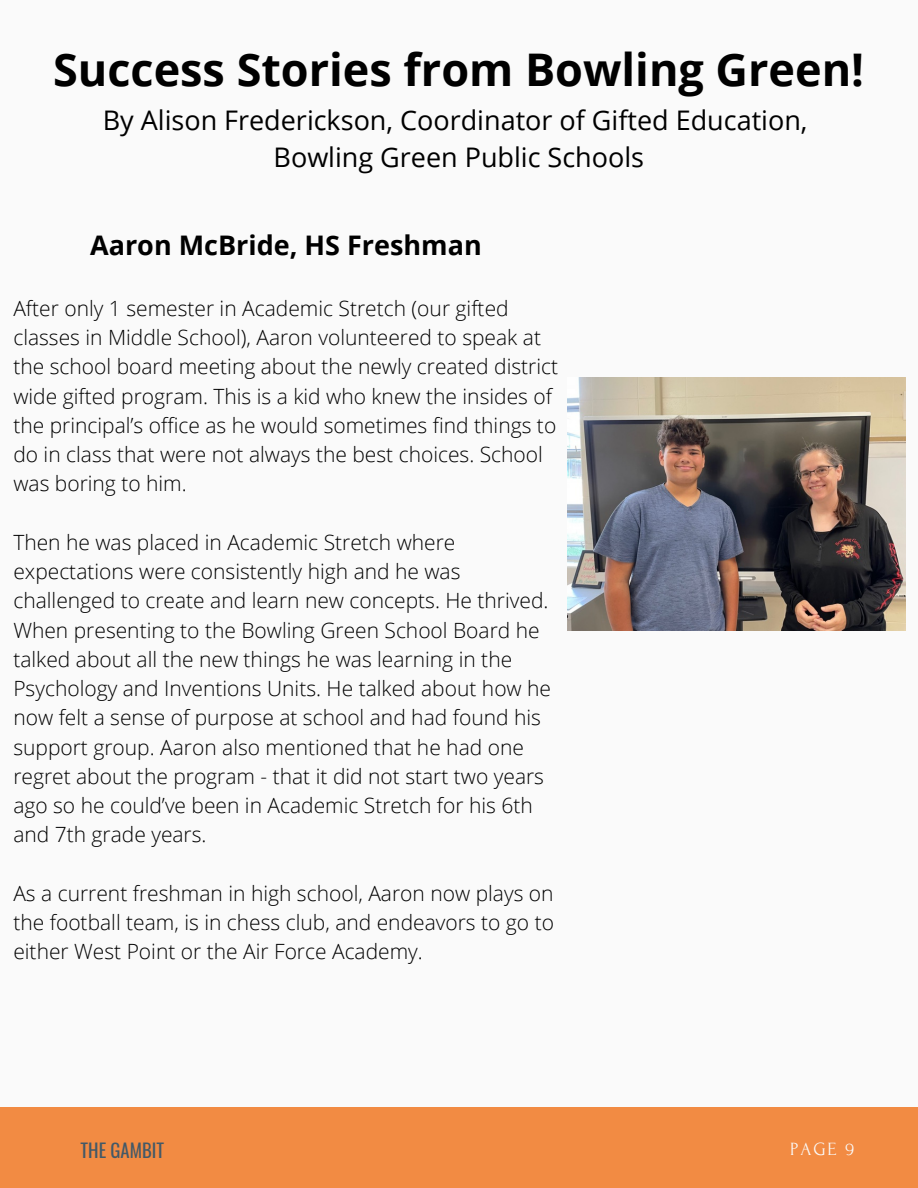
<style>
.page{position:relative;width:918px;height:1188px;background:#fafafa}
.page>*{position:absolute;margin:0;border:0;box-sizing:border-box;transform-origin:0 0}
.t1{font:700 45px "Open Sans";color:#000}
.t2{font:27px/37.2px "Open Sans";color:#000;text-align:center}
.t3{font:700 27px "Open Sans";color:#000}
.t4{font:300 21px/29.2px "Open Sans";color:#000}
.t5{font:18.6px "Oswald";color:#435967}
.t6{font:18.6px "Forum";color:#fafafa}
</style>
<div class="page">
<div style="left:0;top:1107px;width:918px;height:81px;background:#f28b43"></div>
<img style="left:568px;top:378px;width:337px;height:253px">
<h1 class="t1" style="left:53px;top:38px;width:812px">Success Stories from Bowling Green!</h1>
<p class="t2" style="left:103px;top:101px;width:706px">By Alison Frederickson, Coordinator of Gifted Education,<br>Bowling Green Public Schools</p>
<p class="t3" style="left:90px;top:226px;width:393px">Aaron McBride, HS Freshman</p>
<p class="t4" style="left:13px;top:293px;width:546px">After only 1 semester in Academic Stretch (our gifted classes in Middle School), Aaron volunteered to speak at the school board meeting about the newly created district wide gifted program. This is a kid who knew the insides of the principal’s office as he would sometimes find things to do in class that were not always the best choices. School was boring to him.</p>
<p class="t4" style="left:13px;top:527px;width:539px">Then he was placed in Academic Stretch where expectations were consistently high and he was challenged to create and learn new concepts. He thrived.<br>When presenting to the Bowling Green School Board he talked about all the new things he was learning in the Psychology and Inventions Units. He talked about how he now felt a sense of purpose at school and had found his support group. Aaron also mentioned that he had one regret about the program - that it did not start two years ago so he could’ve been in Academic Stretch for his 6th and 7th grade years.</p>
<p class="t4" style="left:13px;top:878px;width:542px;text-align:justify">As a current freshman in high school, Aaron now plays on the football team, is in chess club, and endeavors to go to either West Point or the Air Force Academy.</p>
<p class="t5" style="left:81px;top:1136px;width:85px">THE GAMBIT</p>
<p class="t6" style="left:790px;top:1139px;width:66px">PAGE 9</p>
</div>
